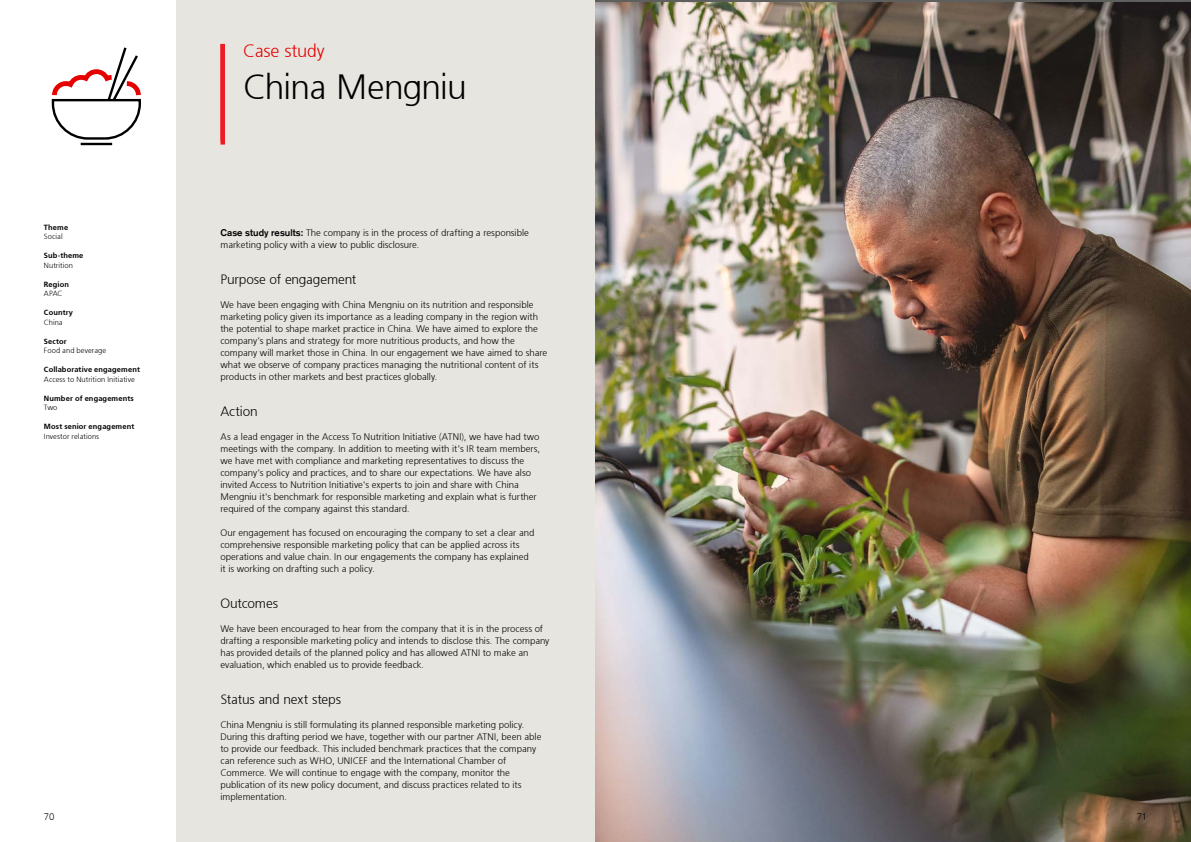
<style>
.page{position:relative;width:1191px;height:842px;background:#fff}
.page>*{position:absolute;margin:0;border:0;box-sizing:border-box;transform-origin:0 0}
.UBS_Title_60{font:300 35px "Frutiger 45";letter-spacing:-.025em;color:#000}
.UBS_Title_60-2{font:300 18px "Frutiger 45";letter-spacing:-.01em;color:#e60000}
.UBS_Subheadline_13_5_grid{font:300 13.5px "Frutiger 45";letter-spacing:-.01em;color:#000}
.UBS_Copy_text_9_5_grid{font:300 9.5px/12px "Frutiger 45";color:#000}
.UBS_Caption_7_5{font:300 7.5px/9.5px "Frutiger 45";letter-spacing:.015em;color:#000}
.UBS_Caption_7_5-2{font:300 7.5px/9.5px "Frutiger 45";letter-spacing:.01em;color:#000}
.s1{font-style:inherit}
.s2{font-family:"Credit Suisse Type";font-weight:700}
</style>
<div class="page">
<div style="left:177px;top:0;width:427px;height:842px;background:#e7e5df"></div>
<img style="left:595px;top:3px;width:596px;height:839px">
<svg style="left:51px;top:47px;width:90px;height:99px"></svg>
<div style="left:220px;top:44px;width:5px;height:101px;background:#ed1d24"></div>
<p class="UBS_Caption_7_5" style="left:44px;top:222px;width:26px">Theme</p>
<p class="UBS_Caption_7_5-2" style="left:44px;top:232px;width:20px">Social</p>
<p class="UBS_Caption_7_5" style="left:44px;top:251px;width:41px">Sub-theme</p>
<p class="UBS_Caption_7_5-2" style="left:44px;top:260px;width:31px">Nutrition</p>
<p class="UBS_Caption_7_5" style="left:44px;top:279px;width:27px">Region<br><span class="s1">APAC</span></p>
<p class="UBS_Caption_7_5" style="left:44px;top:308px;width:31px">Country</p>
<p class="UBS_Caption_7_5-2" style="left:44px;top:317px;width:20px">China</p>
<p class="UBS_Caption_7_5-2" style="left:44px;top:336px;width:64px"><span class="s1">Sector<br></span>Food and beverage</p>
<p class="UBS_Caption_7_5" style="left:44px;top:365px;width:97px">Collaborative engagement</p>
<p class="UBS_Caption_7_5-2" style="left:44px;top:374px;width:92px">Access to Nutrition Initiative</p>
<p class="UBS_Caption_7_5" style="left:44px;top:393px;width:91px">Number of engagements</p>
<p class="UBS_Caption_7_5-2" style="left:44px;top:403px;width:15px">Two</p>
<p class="UBS_Caption_7_5" style="left:44px;top:422px;width:92px">Most senior engagement<br><span class="s1">Investor relations</span></p>
<p class="UBS_Title_60-2" style="left:243px;top:40px;width:83px">Case study</p>
<p class="UBS_Title_60" style="left:243px;top:66px;width:225px">China Mengniu</p>
<p class="UBS_Copy_text_9_5_grid" style="left:220px;top:227px;width:310px"><span class="s2">Case study results:</span> The company is in the process of drafting a responsible marketing policy with a view to public disclosure.</p>
<p class="UBS_Subheadline_13_5_grid" style="left:220px;top:272px;width:137px">Purpose of engagement</p>
<p class="UBS_Copy_text_9_5_grid" style="left:220px;top:299px;width:328px">We have been engaging with China Mengniu on its nutrition and responsible marketing policy given its importance as a leading company in the region with the potential to shape market practice in China. We have aimed to explore the company’s plans and strategy for more nutritious products, and how the company will market those in China. In our engagement we have aimed to share what we observe of company practices managing the nutritional content of its products in other markets and best practices globally.</p>
<p class="UBS_Subheadline_13_5_grid" style="left:220px;top:404px;width:39px">Action</p>
<p class="UBS_Copy_text_9_5_grid" style="left:220px;top:431px;width:321px">As a lead engager in the Access To Nutrition Initiative (ATNI), we have had two meetings with the company. In addition to meeting with it's IR team members, we have met with compliance and marketing representatives to discuss the company’s policy and practices, and to share our expectations. We have also invited Access to Nutrition Initiative's experts to join and share with China Mengniu it's benchmark for responsible marketing and explain what is further required of the company against this standard.</p>
<p class="UBS_Copy_text_9_5_grid" style="left:220px;top:527px;width:315px">Our engagement has focused on encouraging the company to set a clear and comprehensive responsible marketing policy that can be applied across its operations and value chain. In our engagements the company has explained it is working on drafting such a policy.</p>
<p class="UBS_Subheadline_13_5_grid" style="left:220px;top:596px;width:59px">Outcomes</p>
<p class="UBS_Copy_text_9_5_grid" style="left:220px;top:623px;width:330px">We have been encouraged to hear from the company that it is in the process of drafting a responsible marketing policy and intends to disclose this. The company has provided details of the planned policy and has allowed ATNI to make an evaluation, which enabled us to provide feedback.</p>
<p class="UBS_Subheadline_13_5_grid" style="left:220px;top:692px;width:122px">Status and next steps</p>
<p class="UBS_Copy_text_9_5_grid" style="left:220px;top:719px;width:322px">China Mengniu is still formulating its planned responsible marketing policy.<br>During this drafting period we have, together with our partner ATNI, been able to provide our feedback. This included benchmark practices that the company can reference such as WHO, UNICEF and the International Chamber of Commerce. We will continue to engage with the company, monitor the publication of its new policy document, and discuss practices related to its implementation.</p>
<p class="UBS_Copy_text_9_5_grid" style="left:44px;top:811px;width:12px">70</p>
<p class="UBS_Copy_text_9_5_grid" style="left:1136px;top:811px;width:12px">71</p>
</div>
